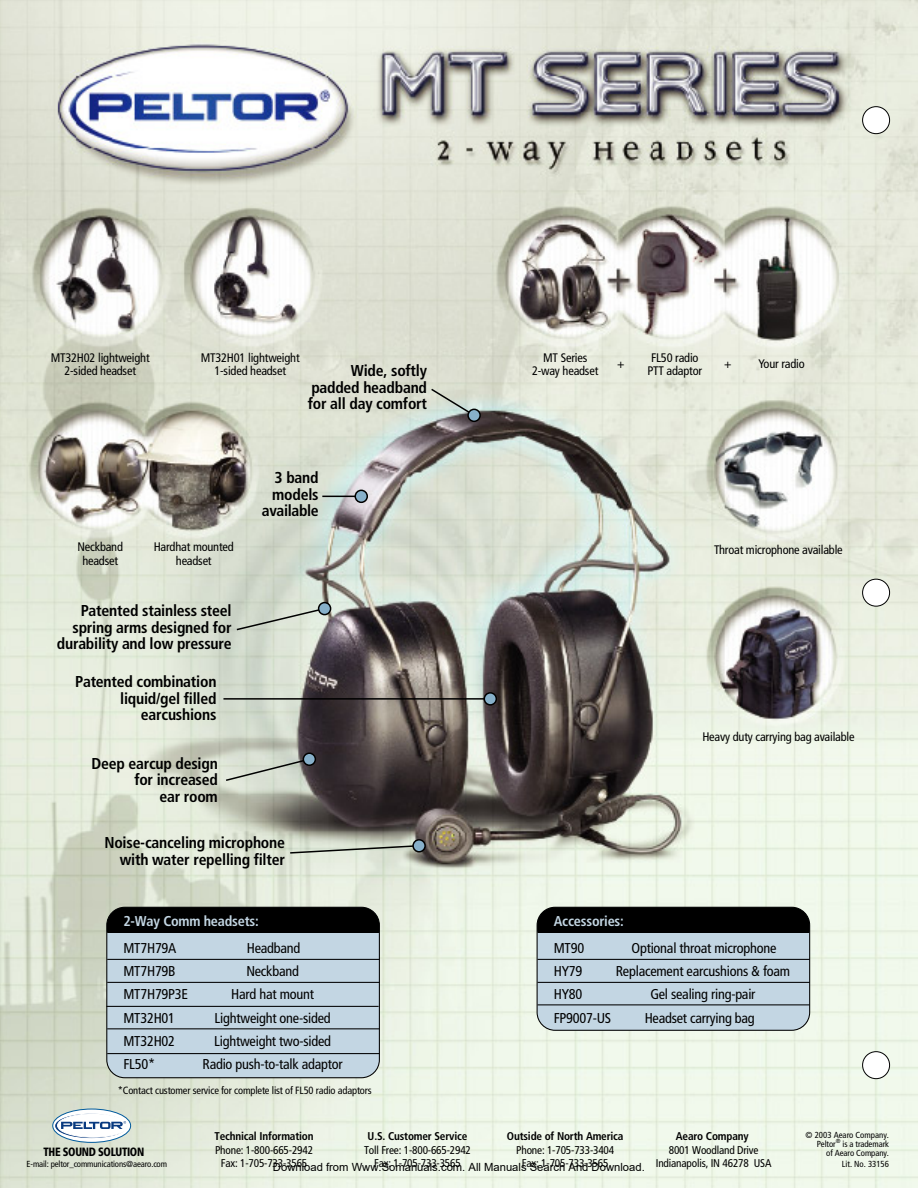
<style>
.page{position:relative;width:918px;height:1188px;background:#fff}
.page>*{position:absolute;margin:0;border:0;box-sizing:border-box;transform-origin:0 0}
.t1{font:700 condensed 15.75px/16.5px "Frutiger";letter-spacing:-.015em;color:#000;text-align:right}
.t2{font:condensed 14.25px "Frutiger";letter-spacing:-.015em;color:#000}
.t3{font:700 condensed 14.25px "Frutiger";letter-spacing:-.015em;color:#c3d6e3}
.t4{font:condensed 12.3px/13.5px "Frutiger";letter-spacing:-.015em;color:#000;text-align:center}
.t5{font:900 condensed 12px "Frutiger";letter-spacing:-.03em;color:#000;scale:.9 1}
.t6{font:condensed 11.25px/13.5px "Frutiger";letter-spacing:-.015em;color:#000;text-align:center}
.t7{font:700 condensed 11.25px "Frutiger";letter-spacing:-.015em;color:#000}
.t8{font:11.25px "Arial";color:#000}
.t9{font:condensed 10.5px "Frutiger";letter-spacing:-.015em;color:#000}
.t10{font:condensed 8.7px/9.3px "Frutiger";letter-spacing:-.01em;color:#000;text-align:right}
</style>
<div class="page">
<img style="left:0;top:0;width:918px;height:1188px">
<div style="left:862px;top:1051px;width:28px;height:28px;background:#fff;border:1px solid #000;border-radius:50%"></div>
<div style="left:862px;top:579px;width:28px;height:28px;background:#fff;border:1px solid #000;border-radius:50%"></div>
<div style="left:862px;top:106px;width:28px;height:28px;background:#fff;border:1px solid #000;border-radius:50%"></div>
<svg style="left:235px;top:607px;width:91px;height:24px;background:#c9d0c4"></svg>
<div style="left:318px;top:602px;width:13px;height:13px;background:#87b0ca;border:2px solid #000;border-radius:50%"></div>
<hr style="left:322px;top:496px;width:39px;height:1px;background:#000">
<div style="left:355px;top:490px;width:13px;height:13px;background:#87b0ca;border:2px solid #000;border-radius:50%"></div>
<svg style="left:430px;top:387px;width:46px;height:30px"></svg>
<div style="left:467px;top:409px;width:14px;height:13px;background:#87b0ca;border:2px solid #000;border-radius:50%"></div>
<svg style="left:224px;top:757px;width:87px;height:25px;background:#c0c6bb"></svg>
<div style="left:303px;top:752px;width:13px;height:14px;background:#87b0ca;border:2px solid #000;border-radius:50%"></div>
<hr style="left:223px;top:698px;width:267px;height:2px;background:#000">
<div style="left:484px;top:692px;width:13px;height:14px;background:#87b0ca;border:2px solid #000;border-radius:50%"></div>
<svg style="left:289px;top:844px;width:132px;height:10px"></svg>
<div style="left:412px;top:839px;width:14px;height:14px;background:#87b0ca;border:2px solid #000;border-radius:50%"></div>
<div style="left:106px;top:907px;width:274px;height:171px;background:#c3d6e3;border:1px solid #000;border-radius:18px"></div>
<div style="left:107px;top:907px;width:272px;height:26px;background:#000"></div>
<hr style="left:107px;top:959px;width:272px;height:1px;background:#000">
<hr style="left:107px;top:982px;width:272px;height:1px;background:#000">
<hr style="left:106px;top:1006px;width:273px;height:1px;background:#000">
<hr style="left:107px;top:1028px;width:272px;height:1px;background:#000">
<hr style="left:107px;top:1053px;width:272px;height:1px;background:#000">
<div style="left:537px;top:907px;width:273px;height:124px;background:#c3d6e3;border:1px solid #000;border-radius:18px"></div>
<div style="left:537px;top:907px;width:273px;height:26px;background:#000"></div>
<hr style="left:538px;top:959px;width:272px;height:1px;background:#000">
<hr style="left:538px;top:982px;width:272px;height:1px;background:#000">
<hr style="left:538px;top:1004px;width:272px;height:1px;background:#000">
<svg style="left:53px;top:1109px;width:78px;height:34px"></svg>
<svg style="left:56px;top:1114px;width:71px;height:24px"></svg>
<div style="left:57px;top:1114px;width:72px;height:23px;background:#fff;border:1px solid #fff;border-radius:50%"></div>
<svg style="left:61px;top:1121px;width:65px;height:8px"></svg>
<p class="t4" style="left:51px;top:352px;width:100px">MT32H02 lightweight<br>2-sided headset</p>
<p class="t4" style="left:201px;top:352px;width:100px">MT32H01 lightweight<br>1-sided headset</p>
<p class="t1" style="left:308px;top:364px;width:121px;text-align:justify;text-indent:43px">Wide, softly padded headband for all day comfort</p>
<p class="t1" style="left:262px;top:471px;width:58px">3 band models available</p>
<p class="t4" style="left:77px;top:542px;width:47px">Neckband headset</p>
<p class="t4" style="left:154px;top:542px;width:82px">Hardhat mounted headset</p>
<p class="t1" style="left:57px;top:604px;width:176px">Patented stainless steel spring arms designed for durability and low pressure</p>
<p class="t1" style="left:75px;top:675px;width:143px">Patented combination liquid/gel filled earcushions</p>
<p class="t1" style="left:92px;top:757px;width:128px">Deep earcup design for increased<br>ear room</p>
<p class="t1" style="left:104px;top:836px;width:182px">Noise-canceling microphone with water repelling filter</p>
<p class="t3" style="left:123px;top:916px;width:137px">2-Way Comm headsets:</p>
<p class="t2" style="left:123px;top:943px;width:55px">MT7H79A</p>
<p class="t2" style="left:247px;top:943px;width:55px">Headband</p>
<p class="t2" style="left:123px;top:966px;width:54px">MT7H79B</p>
<p class="t2" style="left:246px;top:966px;width:54px">Neckband</p>
<p class="t2" style="left:123px;top:990px;width:66px">MT7H79P3E</p>
<p class="t2" style="left:231px;top:990px;width:84px">Hard hat mount</p>
<p class="t2" style="left:123px;top:1013px;width:53px">MT32H01</p>
<p class="t2" style="left:215px;top:1013px;width:117px">Lightweight one-sided</p>
<p class="t2" style="left:123px;top:1036px;width:53px">MT32H02</p>
<p class="t2" style="left:214px;top:1036px;width:118px">Lightweight two-sided</p>
<p class="t2" style="left:123px;top:1059px;width:33px">FL50*</p>
<p class="t2" style="left:203px;top:1059px;width:142px">Radio push-to-talk adaptor</p>
<p class="t9" style="left:118px;top:1086px;width:255px">*Contact customer service for complete list of FL50 radio adaptors</p>
<p class="t4" style="left:532px;top:352px;width:68px">MT Series<br>2-way headset</p>
<p class="t4" style="left:647px;top:352px;width:56px;text-align:left">FL50 radio<br>PTT adaptor</p>
<p class="t4" style="left:758px;top:358px;width:48px">Your radio</p>
<p class="t4" style="left:617px;top:358px;width:9px">+</p>
<p class="t4" style="left:724px;top:358px;width:9px">+</p>
<p class="t4" style="left:714px;top:545px;width:130px">Throat microphone available</p>
<p class="t4" style="left:702px;top:732px;width:154px">Heavy duty carrying bag available</p>
<p class="t3" style="left:554px;top:916px;width:72px">Accessories:</p>
<p class="t2" style="left:554px;top:943px;width:32px">MT90</p>
<p class="t2" style="left:632px;top:943px;width:146px">Optional throat microphone</p>
<p class="t2" style="left:554px;top:966px;width:30px">HY79</p>
<p class="t2" style="left:616px;top:966px;width:176px">Replacement earcushions &amp; foam</p>
<p class="t2" style="left:554px;top:990px;width:30px">HY80</p>
<p class="t2" style="left:650px;top:990px;width:107px">Gel sealing ring-pair</p>
<p class="t2" style="left:554px;top:1013px;width:59px">FP9007-US</p>
<p class="t2" style="left:645px;top:1013px;width:112px">Headset carrying bag</p>
<p class="t10" style="left:806px;top:1131px;width:85px">© 2003 Aearo Company.<br>Peltor<sup>®</sup> is a trademark<br>of Aearo Company.</p>
<p class="t7" style="left:214px;top:1132px;width:101px">Technical Information</p>
<p class="t6" style="left:215px;top:1144px;width:100px">Phone: 1-800-665-2942<br>Fax: 1-705-733-3565</p>
<p class="t7" style="left:507px;top:1132px;width:118px">Outside of North America</p>
<p class="t6" style="left:516px;top:1144px;width:100px">Phone: 1-705-733-3404<br>Fax: 1-705-733-3565</p>
<p class="t7" style="left:368px;top:1132px;width:101px">U.S. Customer Service</p>
<p class="t6" style="left:364px;top:1144px;width:108px">Toll Free: 1-800-665-2942<br>Fax: 1-705-733-3565</p>
<p class="t7" style="left:676px;top:1132px;width:74px">Aearo Company</p>
<p class="t6" style="left:656px;top:1144px;width:117px">8001 Woodland Drive<br>Indianapolis, IN 46278 USA</p>
<p class="t5" style="left:44px;top:1148px;width:113px">THE SOUND SOLUTION</p>
<p class="t10" style="left:27px;top:1161px;width:142px">E-mail: peltor_communications@aearo.com</p>
<p class="t10" style="left:842px;top:1160px;width:49px">Lit. No. 33156</p>
<p class="t8" style="left:273px;top:1160px;width:373px">Download from Www.Somanuals.com. All Manuals Search And Download.</p>
</div>
